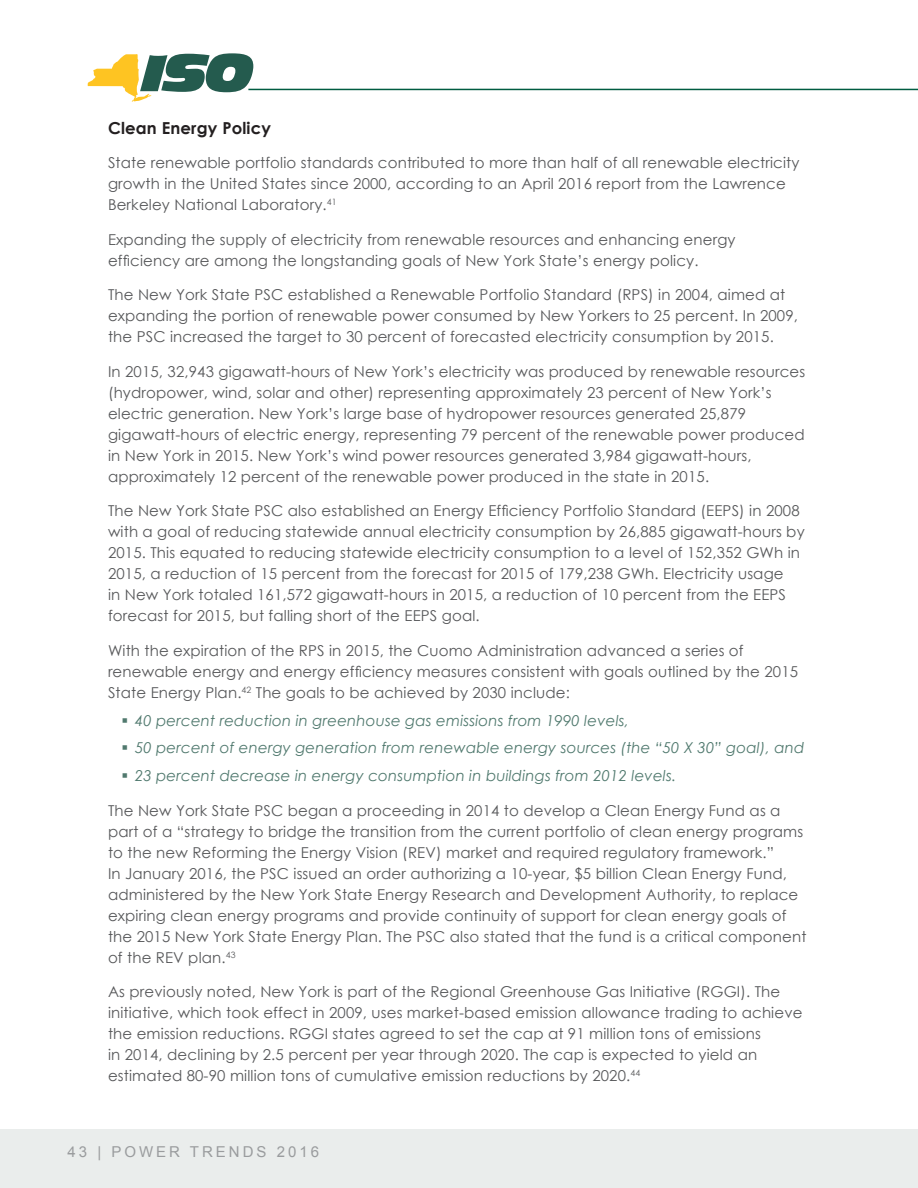
<style>
.page{position:relative;width:918px;height:1188px;background:#fff}
.page>*{position:absolute;margin:0;border:0;box-sizing:border-box;transform-origin:0 0}
.heading_5{font:700 16.5px "Century Gothic";letter-spacing:.01em;color:#231f20}
.paragraph_text{font:15px/21px "Century Gothic";letter-spacing:.01em;color:#57585a}
.t1{font:italic 15px "Century Gothic";letter-spacing:.01em;color:#50796e}
.t2{font:15px "Arial";letter-spacing:.2em;color:#9a9c9e}
</style>
<div class="page">
<svg style="left:87px;top:53px;width:166px;height:49px"></svg>
<hr style="left:248px;top:89px;width:670px;height:1px;background:#005c41">
<div style="left:0;top:1129px;width:918px;height:59px;background:#eaedec"></div>
<p class="heading_5" style="left:108px;top:115px;width:165px">Clean Energy Policy</p>
<p class="paragraph_text" style="left:108px;top:152px;width:693px">State renewable portfolio standards contributed to more than half of all renewable electricity growth in the United States since 2000, according to an April 2016 report from the Lawrence<br>Berkeley National Laboratory.<sup>41</sup></p>
<p class="paragraph_text" style="left:108px;top:229px;width:629px">Expanding the supply of electricity from renewable resources and enhancing energy efficiency are among the longstanding goals of New York State’s energy policy.</p>
<p class="paragraph_text" style="left:108px;top:284px;width:692px">The New York State PSC established a Renewable Portfolio Standard (RPS) in 2004, aimed at expanding the portion of renewable power consumed by New Yorkers to 25 percent. In 2009, the PSC increased the target to 30 percent of forecasted electricity consumption by 2015.</p>
<p class="paragraph_text" style="left:108px;top:361px;width:699px">In 2015, 32,943 gigawatt-hours of New York’s electricity was produced by renewable resources (hydropower, wind, solar and other) representing approximately 23 percent of New York’s electric generation. New York’s large base of hydropower resources generated 25,879 gigawatt-hours of electric energy, representing 79 percent of the renewable power produced in New York in 2015. New York’s wind power resources generated 3,984 gigawatt-hours, approximately 12 percent of the renewable power produced in the state in 2015.</p>
<p class="paragraph_text" style="left:108px;top:500px;width:698px">The New York State PSC also established an Energy Efficiency Portfolio Standard (EEPS) in 2008 with a goal of reducing statewide annual electricity consumption by 26,885 gigawatt-hours by 2015. This equated to reducing statewide electricity consumption to a level of 152,352 GWh in 2015, a reduction of 15 percent from the forecast for 2015 of 179,238 GWh. Electricity usage<br>in New York totaled 161,572 gigawatt-hours in 2015, a reduction of 10 percent from the EEPS forecast for 2015, but falling short of the EEPS goal.</p>
<p class="paragraph_text" style="left:108px;top:640px;width:692px">With the expiration of the RPS in 2015, the Cuomo Administration advanced a series of renewable energy and energy efficiency measures consistent with goals outlined by the 2015<br>State Energy Plan.<sup>42</sup> The goals to be achieved by 2030 include:</p>
<p class="t1" style="left:135px;top:710px;width:496px">40 percent reduction in greenhouse gas emissions from 1990 levels,</p>
<p class="t1" style="left:135px;top:737px;width:671px">50 percent of energy generation from renewable energy sources (the “50 X 30” goal), and</p>
<p class="t1" style="left:135px;top:765px;width:543px">23 percent decrease in energy consumption in buildings from 2012 levels.</p>
<p class="paragraph_text" style="left:108px;top:799px;width:700px">The New York State PSC began a proceeding in 2014 to develop a Clean Energy Fund as a part of a “strategy to bridge the transition from the current portfolio of clean energy programs to the new Reforming the Energy Vision (REV) market and required regulatory framework.”<br>In January 2016, the PSC issued an order authorizing a 10-year, $5 billion Clean Energy Fund, administered by the New York State Energy Research and Development Authority, to replace expiring clean energy programs and provide continuity of support for clean energy goals of the 2015 New York State Energy Plan. The PSC also stated that the fund is a critical component of the REV plan.<sup>43</sup></p>
<p class="paragraph_text" style="left:108px;top:981px;width:696px">As previously noted, New York is part of the Regional Greenhouse Gas Initiative (RGGI). The initiative, which took effect in 2009, uses market-based emission allowance trading to achieve the emission reductions. RGGI states agreed to set the cap at 91 million tons of emissions<br>in 2014, declining by 2.5 percent per year through 2020. The cap is expected to yield an estimated 80-90 million tons of cumulative emission reductions by 2020.<sup>44</sup></p>
<p class="t2" style="left:68px;top:1142px;width:253px">43 | POWER TRENDS 2016</p>
</div>
